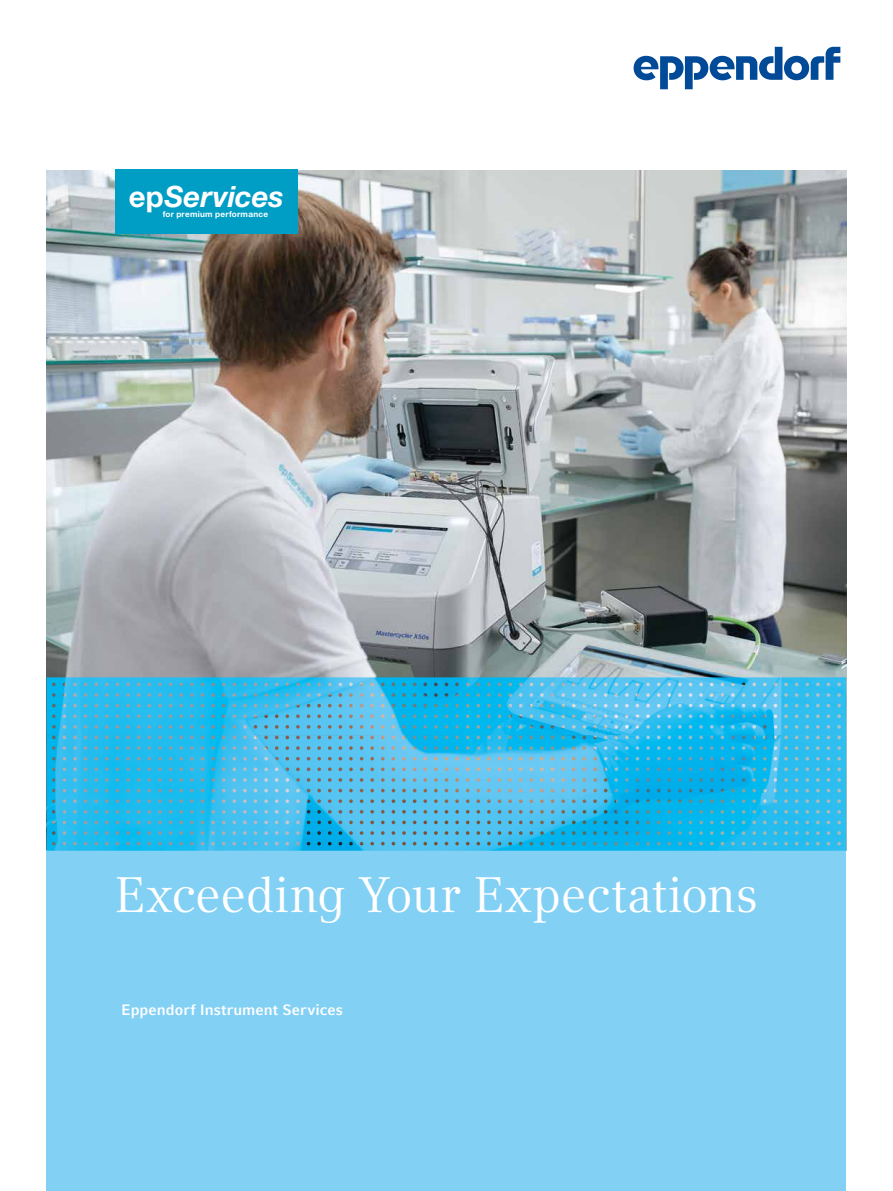
<style>
.page{position:relative;width:893px;height:1191px;background:#fff}
.page>*{position:absolute;margin:0;border:0;box-sizing:border-box;transform-origin:0 0}
.t1{font:49.5px "Compatil Textfor Eppendorf";letter-spacing:-.01em;color:#fff}
.t2{font:italic 700 29.25px "EP Helvetica";color:#fff}
.t3{font:700 15px "Compatil Factfor Eppendorf";letter-spacing:.005em;color:#fff}
.t4{font:700 8.25px "EP Helvetica";letter-spacing:.03em;color:#fff}
.s1{font-style:normal}
</style>
<div class="page">
<img style="left:47px;top:170px;width:799px;height:507px">
<div style="left:47px;top:850px;width:799px;height:341px;background:#83d0f5"></div>
<img style="left:47px;top:677px;width:799px;height:173px">
<svg style="left:634px;top:47px;width:206px;height:42px"></svg>
<div style="left:115px;top:169px;width:183px;height:65px;background:#009dc5"></div>
<h2 class="t2" style="left:129px;top:179px;width:156px"><span class="s1">ep</span>Services</h2>
<p class="t4" style="left:163px;top:210px;width:107px">for premium performance</p>
<h1 class="t1" style="left:115px;top:866px;width:645px">Exceeding Your Expectations</h1>
<p class="t3" style="left:121px;top:1001px;width:223px">Eppendorf Instrument Services</p>
</div>
